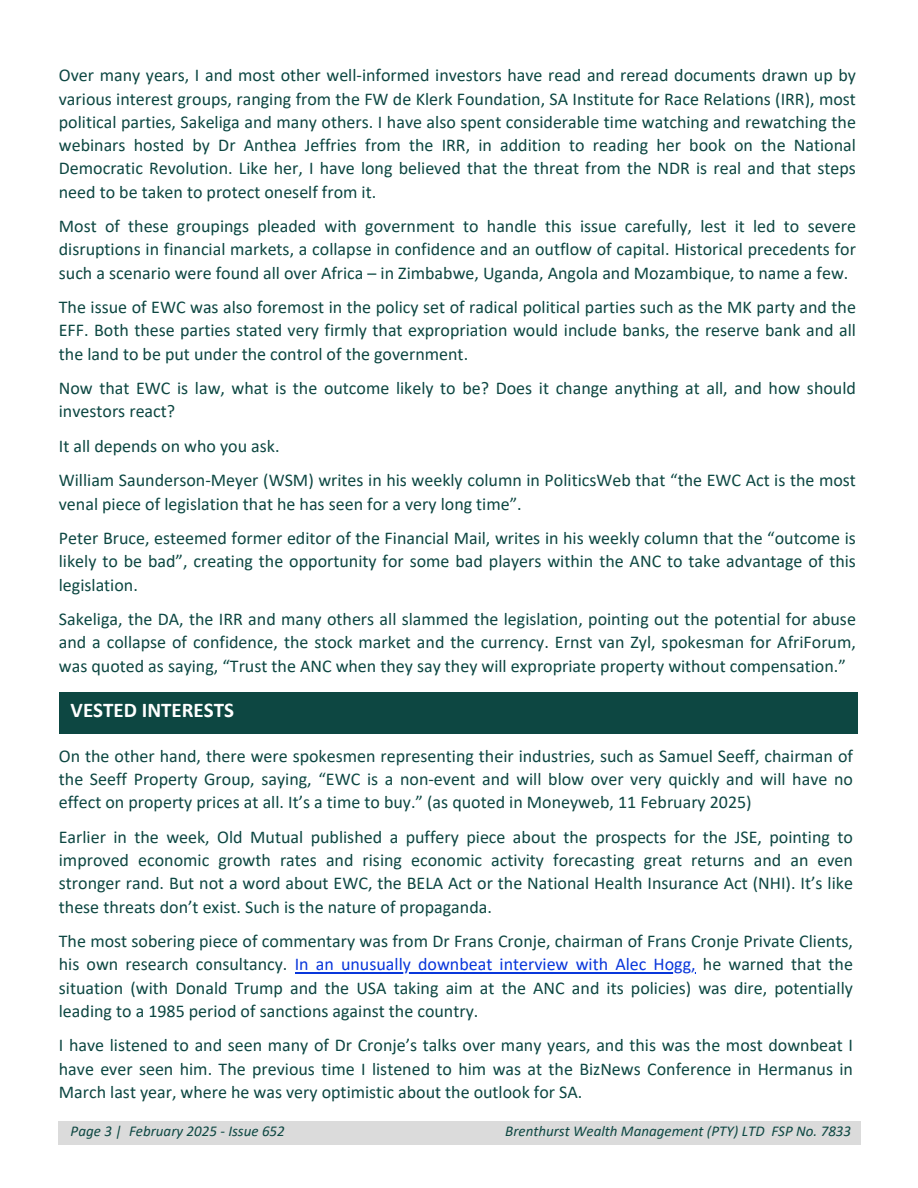
<style>
.page{position:relative;width:918px;height:1188px;background:#fff}
.page>*{position:absolute;margin:0;border:0;box-sizing:border-box;transform-origin:0 0}
.t1{font:700 21px "Calibri";color:#fff}
.t2{font:18px/23.2px "Calibri";color:#0d4742;text-align:justify}
.t3{font:italic 15px "Calibri";color:#0d4742}
.s1{color:#0937db}
</style>
<div class="page">
<div style="left:59px;top:1121px;width:802px;height:23px;background:#dbdbdb"></div>
<div style="left:59px;top:692px;width:799px;height:41px;background:#0d4742"></div>
<hr style="left:295px;top:972px;width:396px;height:1px;background:#0937db">
<h2 class="t2" style="left:59px;top:65px;width:799px">Over many years, I and most other well-informed investors have read and reread documents drawn up by various interest groups, ranging from the FW de Klerk Foundation, SA Institute for Race Relations (IRR), most political parties, Sakeliga and many others. I have also spent considerable time watching and rewatching the webinars hosted by Dr Anthea Jeffries from the IRR, in addition to reading her book on the National Democratic Revolution. Like her, I have long believed that the threat from the NDR is real and that steps need to be taken to protect oneself from it.</h2>
<h2 class="t2" style="left:59px;top:216px;width:799px">Most of these groupings pleaded with government to handle this issue carefully, lest it led to severe disruptions in financial markets, a collapse in confidence and an outflow of capital. Historical precedents for such a scenario were found all over Africa – in Zimbabwe, Uganda, Angola and Mozambique, to name a few.</h2>
<h2 class="t2" style="left:59px;top:297px;width:799px">The issue of EWC was also foremost in the policy set of radical political parties such as the MK party and the EFF. Both these parties stated very firmly that expropriation would include banks, the reserve bank and all the land to be put under the control of the government.</h2>
<h2 class="t2" style="left:59px;top:378px;width:799px">Now that EWC is law, what is the outcome likely to be? Does it change anything at all, and how should investors react?</h2>
<h2 class="t2" style="left:59px;top:436px;width:222px">It all depends on who you ask.</h2>
<h2 class="t2" style="left:59px;top:470px;width:799px">William Saunderson-Meyer (WSM) writes in his weekly column in PoliticsWeb that “the EWC Act is the most venal piece of legislation that he has seen for a very long time”.</h2>
<h2 class="t2" style="left:59px;top:528px;width:799px">Peter Bruce, esteemed former editor of the Financial Mail, writes in his weekly column that the “outcome is likely to be bad”, creating the opportunity for some bad players within the ANC to take advantage of this legislation.</h2>
<h2 class="t2" style="left:59px;top:609px;width:799px">Sakeliga, the DA, the IRR and many others all slammed the legislation, pointing out the potential for abuse and a collapse of confidence, the stock market and the currency. Ernst van Zyl, spokesman for AfriForum, was quoted as saying, “Trust the ANC when they say they will expropriate property without compensation.”</h2>
<h2 class="t1" style="left:71px;top:701px;width:165px">VESTED INTERESTS</h2>
<h2 class="t2" style="left:59px;top:746px;width:796px">On the other hand, there were spokesmen representing their industries, such as Samuel Seeff, chairman of the Seeff Property Group, saying, “EWC is a non-event and will blow over very quickly and will have no effect on property prices at all. It’s a time to buy.” (as quoted in Moneyweb, 11 February 2025)</h2>
<h2 class="t2" style="left:59px;top:827px;width:796px">Earlier in the week, Old Mutual published a puffery piece about the prospects for the JSE, pointing to improved economic growth rates and rising economic activity forecasting great returns and an even stronger rand. But not a word about EWC, the BELA Act or the National Health Insurance Act (NHI). It’s like these threats don’t exist. Such is the nature of propaganda.</h2>
<p class="t2" style="left:59px;top:931px;width:796px">The most sobering piece of commentary was from Dr Frans Cronje, chairman of Frans Cronje Private Clients, his own research consultancy. <span class="s1">In an unusually downbeat interview with Alec Hogg,</span> he warned that the</p>
<p class="t2" style="left:59px;top:977px;width:796px">situation (with Donald Trump and the USA taking aim at the ANC and its policies) was dire, potentially leading to a 1985 period of sanctions against the country.</p>
<p class="t2" style="left:59px;top:1035px;width:796px">I have listened to and seen many of Dr Cronje’s talks over many years, and this was the most downbeat I have ever seen him. The previous time I listened to him was at the BizNews Conference in Hermanus in March last year, where he was very optimistic about the outlook for SA.</p>
<h1 class="t3" style="left:71px;top:1124px;width:216px">Page 3 | February 2025 - Issue 652</h1>
<h2 class="t3" style="left:505px;top:1124px;width:347px">Brenthurst Wealth Management (PTY) LTD FSP No. 7833</h2>
</div>
